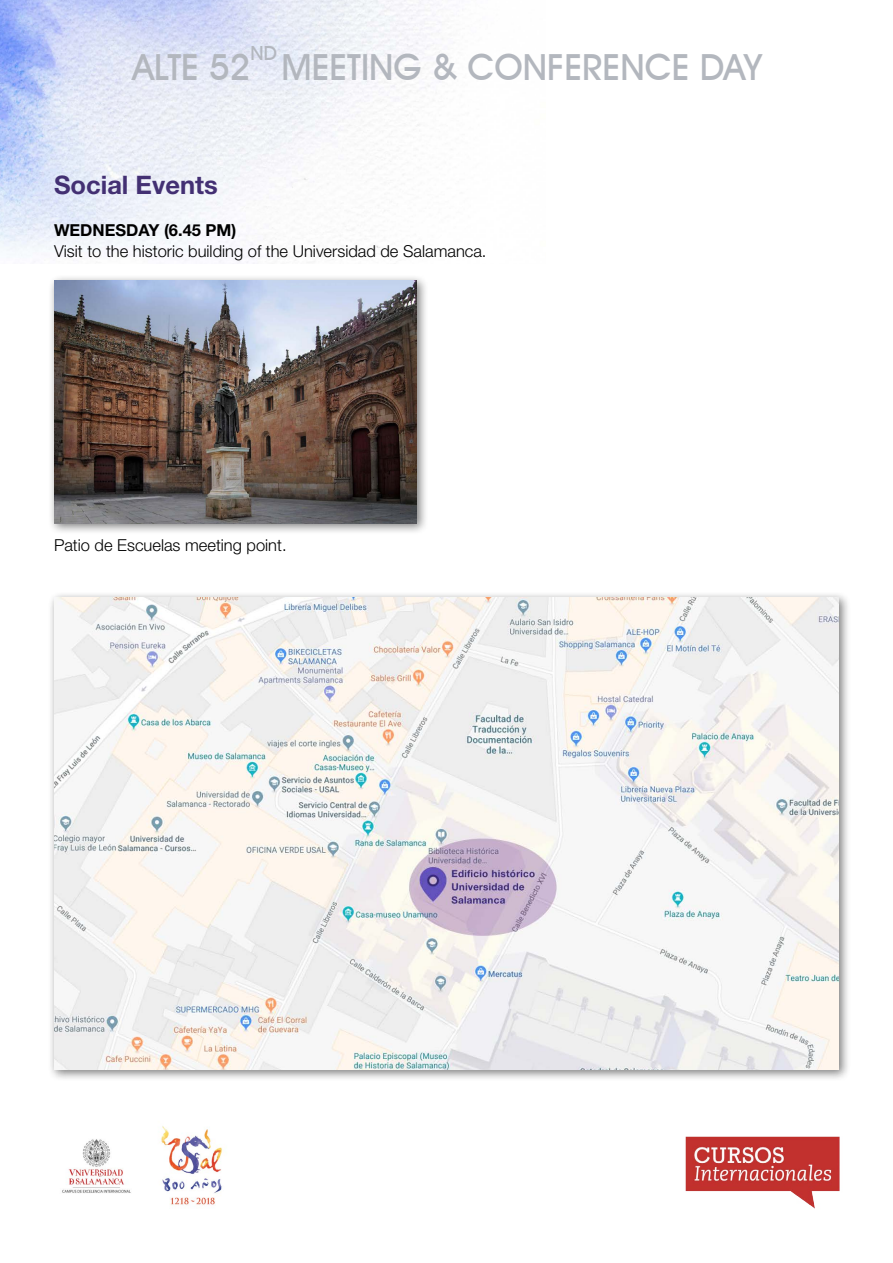
<style>
.page{position:relative;width:893px;height:1263px;background:#fff}
.page>*{position:absolute;margin:0;border:0;box-sizing:border-box;transform-origin:0 0}
.t1{font:500 36px "Avant Garde IT Cby BT";color:#b3b7be}
.t2{font:700 25.5px "Helvetica Neue LT Std";color:#433073}
.t3{font:500 19.5px "Avant Garde IT Cby BT";color:#b3b7be}
.t4{font:300 16.5px "Helvetica Neue LT Std";color:#000}
.t5{font:700 16.5px "Helvetica Neue LT Std";color:#000}
</style>
<div class="page">
<img style="left:0;top:0;width:445px;height:264px">
<img style="left:62px;top:1126px;width:161px;height:79px">
<img style="left:685px;top:1136px;width:155px;height:73px">
<div style="left:48px;top:274px;width:381px;height:261px;background:#000;opacity:.5"></div>
<img style="left:54px;top:281px;width:363px;height:242px">
<div style="left:48px;top:591px;width:803px;height:491px;background:#000;opacity:.5"></div>
<img style="left:54px;top:597px;width:785px;height:472px">
<p class="t3" style="left:251px;top:41px;width:26px">ND</p>
<h1 class="t1" style="left:133px;top:45px;width:631px">ALTE 52 MEETING &amp; CONFERENCE DAY</h1>
<h2 class="t2" style="left:54px;top:169px;width:165px">Social Events</h2>
<p class="t5" style="left:54px;top:220px;width:184px">WEDNESDAY (6.45 PM)</p>
<p class="t4" style="left:54px;top:241px;width:434px">Visit to the historic building of the Universidad de Salamanca.</p>
<p class="t4" style="left:54px;top:535px;width:234px">Patio de Escuelas meeting point.</p>
</div>
